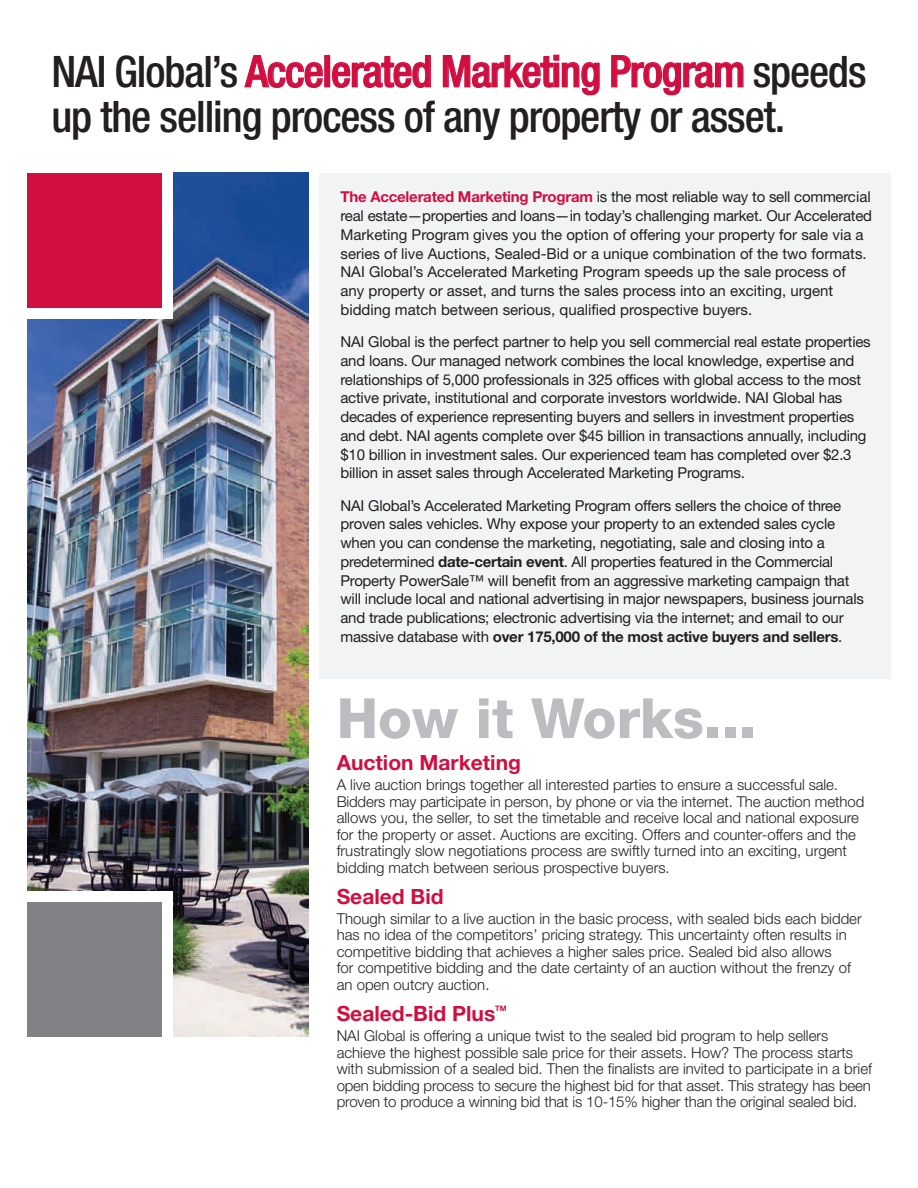
<style>
.page{position:relative;width:918px;height:1188px;background:#fff}
.page>*{position:absolute;margin:0;border:0;box-sizing:border-box;transform-origin:0 0}
.t1{font:800 55.5px "Helvetica Neue LT";color:#bcbdc0}
.t2{font:500 condensed 43.5px/45.6px "Helvetica Neue LT";letter-spacing:-.025em;color:#231f20}
.t3{font:700 21px "Helvetica Neue LT";color:#d10e40}
.t4{font:15px/18.8px "Helvetica Neue LT";letter-spacing:-.015em;color:#231f20}
.t5{font:300 15px/16.5px "Helvetica Neue LT";color:#231f20}
.t6{font:700 7.5px "Helvetica Neue LT";color:#d10e40}
.s1{color:#d10e40}
.s2{font-weight:700;color:#d10e40}
.s3{font-weight:700}
</style>
<div class="page">
<img style="left:27px;top:173px;width:281px;height:864px">
<div style="left:319px;top:173px;width:572px;height:505px;background:#f2f3f4"></div>
<div style="left:24px;top:891px;width:148px;height:154px;background:#fff"></div>
<div style="left:27px;top:902px;width:135px;height:135px;background:#808285"></div>
<div style="left:22px;top:169px;width:150px;height:150px;background:#fff"></div>
<div style="left:27px;top:173px;width:135px;height:135px;background:#d10e40"></div>
<h2 class="t2" style="left:51px;top:48px;width:817px">NAI Global’s <span class="s1">Accelerated Marketing Program</span> speeds up the selling process of any property or asset.</h2>
<p class="t4" style="left:340px;top:187px;width:533px"><span class="s2">The Accelerated Marketing Program</span> is the most reliable way to sell commercial real estate—properties and loans—in today’s challenging market. Our Accelerated Marketing Program gives you the option of offering your property for sale via a series of live Auctions, Sealed-Bid or a unique combination of the two formats.<br>NAI Global’s Accelerated Marketing Program speeds up the sale process of any property or asset, and turns the sales process into an exciting, urgent bidding match between serious, qualified prospective buyers.</p>
<p class="t4" style="left:340px;top:332px;width:532px">NAI Global is the perfect partner to help you sell commercial real estate properties and loans. Our managed network combines the local knowledge, expertise and relationships of 5,000 professionals in 325 offices with global access to the most active private, institutional and corporate investors worldwide. NAI Global has decades of experience representing buyers and sellers in investment properties and debt. NAI agents complete over $45 billion in transactions annually, including $10 billion in investment sales. Our experienced team has completed over $2.3 billion in asset sales through Accelerated Marketing Programs.</p>
<p class="t4" style="left:340px;top:496px;width:525px">NAI Global’s Accelerated Marketing Program offers sellers the choice of three proven sales vehicles. Why expose your property to an extended sales cycle when you can condense the marketing, negotiating, sale and closing into a predetermined <span class="s3">date-certain event</span>. All properties featured in the Commercial Property PowerSale™ will benefit from an aggressive marketing campaign that will include local and national advertising in major newspapers, business journals and trade publications; electronic advertising via the internet; and email to our massive database with <span class="s3">over 175,000 of the most active buyers and sellers</span>.</p>
<h1 class="t1" style="left:337px;top:685px;width:421px">How it Works...</h1>
<h3 class="t3" style="left:337px;top:750px;width:186px">Auction Marketing</h3>
<p class="t5" style="left:337px;top:776px;width:529px">A live auction brings together all interested parties to ensure a successful sale.<br>Bidders may participate in person, by phone or via the internet. The auction method allows you, the seller, to set the timetable and receive local and national exposure for the property or asset. Auctions are exciting. Offers and counter-offers and the frustratingly slow negotiations process are swiftly turned into an exciting, urgent bidding match between serious prospective buyers.</p>
<h3 class="t3" style="left:337px;top:884px;width:108px">Sealed Bid</h3>
<p class="t5" style="left:337px;top:910px;width:527px">Though similar to a live auction in the basic process, with sealed bids each bidder has no idea of the competitors’ pricing strategy. This uncertainty often results in competitive bidding that achieves a higher sales price. Sealed bid also allows<br>for competitive bidding and the date certainty of an auction without the frenzy of an open outcry auction.</p>
<h3 class="t3" style="left:337px;top:1001px;width:160px">Sealed-Bid Plus</h3>
<p class="t6" style="left:495px;top:1004px;width:13px">TM</p>
<p class="t5" style="left:337px;top:1027px;width:537px">NAI Global is offering a unique twist to the sealed bid program to help sellers achieve the highest possible sale price for their assets. How? The process starts with submission of a sealed bid. Then the finalists are invited to participate in a brief open bidding process to secure the highest bid for that asset. This strategy has been proven to produce a winning bid that is 10-15% higher than the original sealed bid.</p>
</div>
